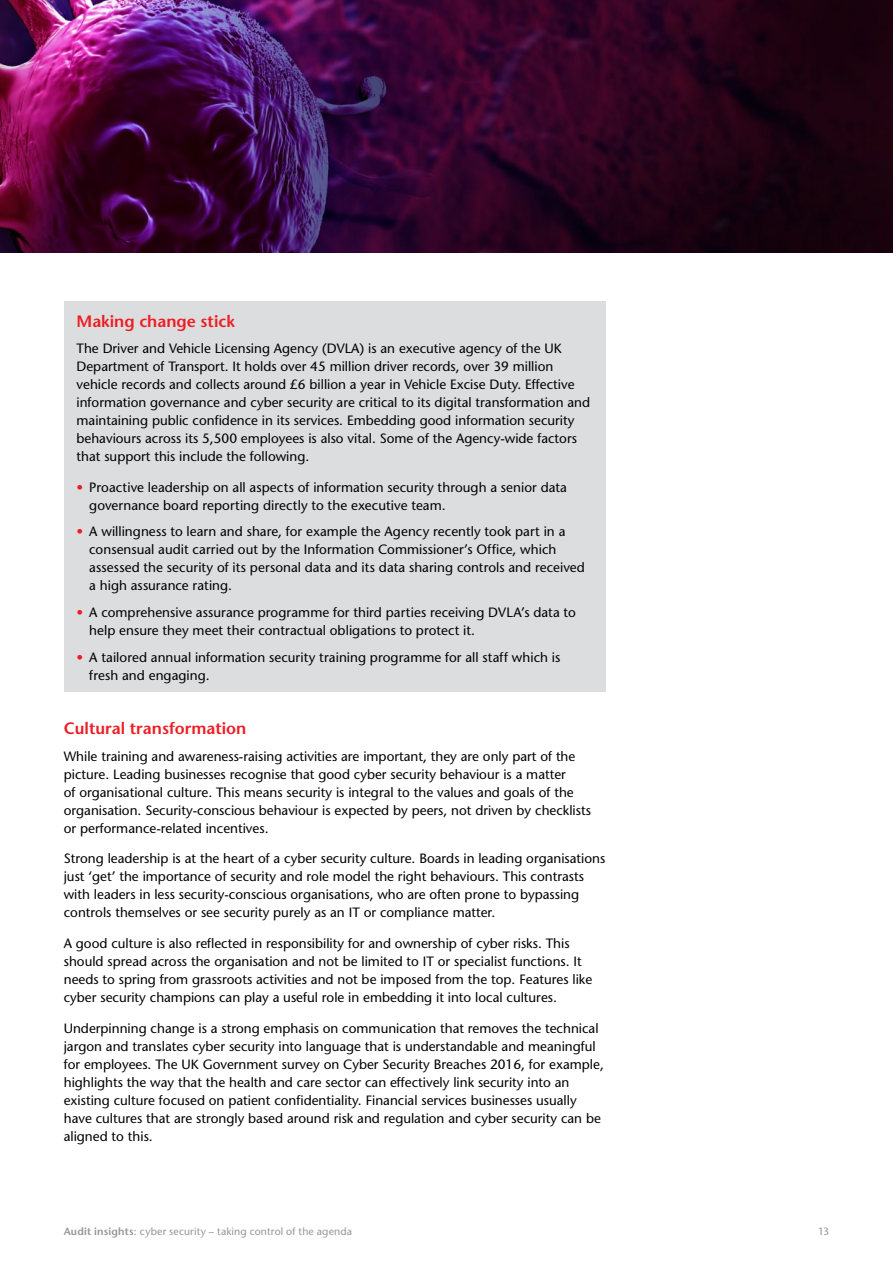
<style>
.page{position:relative;width:893px;height:1263px;background:#fff}
.page>*{position:absolute;margin:0;border:0;box-sizing:border-box;transform-origin:0 0}
.Subhead_red_11pt{font:600 16.5px "Stone Sans";color:#ed1d24}
.Pa2{font:13.5px/18px "Stone Sans";color:#000}
.Simon_bullets{font:13.5px/18px "Stone Sans";letter-spacing:.005em;color:#000}
.Running_Footers{font:10.5px "Stone Sans";letter-spacing:.015em;color:#939598}
.s1{font-weight:600;color:#ed1d24}
.s2{font-weight:600}
</style>
<div class="page">
<img style="left:0;top:0;width:893px;height:253px">
<div style="left:64px;top:302px;width:542px;height:390px;background:#dcddde"></div>
<p class="Subhead_red_11pt" style="left:77px;top:311px;width:160px">Making change stick</p>
<p class="Pa2" style="left:77px;top:339px;width:515px">The Driver and Vehicle Licensing Agency (DVLA) is an executive agency of the UK Department of Transport. It holds over 45 million driver records, over 39 million vehicle records and collects around £6 billion a year in Vehicle Excise Duty. Effective information governance and cyber security are critical to its digital transformation and maintaining public confidence in its services. Embedding good information security behaviours across its 5,500 employees is also vital. Some of the Agency-wide factors that support this include the following.</p>
<p class="Simon_bullets" style="left:89px;top:478px;width:479px;text-indent:-13px"><span class="s1">•</span> Proactive leadership on all aspects of information security through a senior data governance board reporting directly to the executive team.</p>
<p class="Simon_bullets" style="left:89px;top:523px;width:497px;text-indent:-13px"><span class="s1">•</span> A willingness to learn and share, for example the Agency recently took part in a consensual audit carried out by the Information Commissioner’s Office, which assessed the security of its personal data and its data sharing controls and received a high assurance rating.</p>
<p class="Simon_bullets" style="left:89px;top:603px;width:488px;text-indent:-13px"><span class="s1">•</span> A comprehensive assurance programme for third parties receiving DVLA’s data to help ensure they meet their contractual obligations to protect it.</p>
<p class="Simon_bullets" style="left:89px;top:648px;width:473px;text-indent:-13px"><span class="s1">•</span> A tailored annual information security training programme for all staff which is fresh and engaging.</p>
<p class="Subhead_red_11pt" style="left:64px;top:718px;width:184px">Cultural transformation</p>
<p class="Pa2" style="left:64px;top:747px;width:529px">While training and awareness-raising activities are important, they are only part of the picture. Leading businesses recognise that good cyber security behaviour is a matter<br>of organisational culture. This means security is integral to the values and goals of the organisation. Security-conscious behaviour is expected by peers, not driven by checklists or performance-related incentives.</p>
<p class="Pa2" style="left:64px;top:850px;width:543px">Strong leadership is at the heart of a cyber security culture. Boards in leading organisations just ‘get’ the importance of security and role model the right behaviours. This contrasts with leaders in less security-conscious organisations, who are often prone to bypassing controls themselves or see security purely as an IT or compliance matter.</p>
<p class="Pa2" style="left:64px;top:934px;width:530px">A good culture is also reflected in responsibility for and ownership of cyber risks. This should spread across the organisation and not be limited to IT or specialist functions. It needs to spring from grassroots activities and not be imposed from the top. Features like cyber security champions can play a useful role in embedding it into local cultures.</p>
<p class="Pa2" style="left:64px;top:1019px;width:542px">Underpinning change is a strong emphasis on communication that removes the technical jargon and translates cyber security into language that is understandable and meaningful for employees. The UK Government survey on Cyber Security Breaches 2016, for example, highlights the way that the health and care sector can effectively link security into an existing culture focused on patient confidentiality. Financial services businesses usually have cultures that are strongly based around risk and regulation and cyber security can be aligned to this.</p>
<p class="Running_Footers" style="left:64px;top:1225px;width:290px"><span class="s2">Audit insights</span>: cyber security – taking control of the agenda</p>
<p class="Running_Footers" style="left:818px;top:1225px;width:13px">13</p>
</div>
